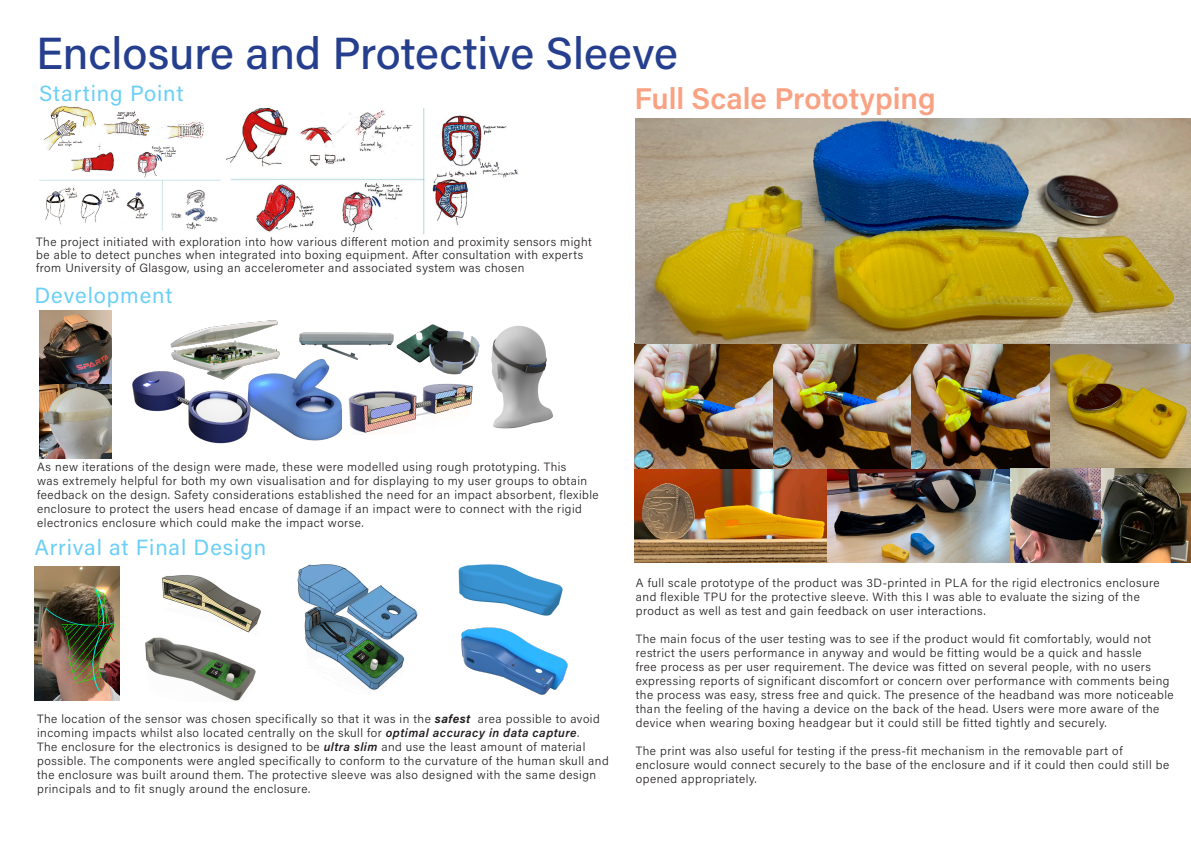
<style>
.page{position:relative;width:1191px;height:842px;background:#fff}
.page>*{position:absolute;margin:0;border:0;box-sizing:border-box;transform-origin:0 0}
.Page_Heading{font:500 45px "Acumin Pro";color:#253f8e}
.Page_Heading-2{font:600 30px "Acumin Pro";color:#f9a283}
.Page_Heading-3{font:22px "Acumin Pro";letter-spacing:.04em;color:#6bcff6}
.Summary_Body{font:300 12px/14px "Acumin Pro";letter-spacing:.04em;color:#231f20}
.s1{font-weight:700;font-style:italic}
.s2{font-weight:600;font-style:italic}
</style>
<div class="page">
<img style="left:40px;top:310px;width:71px;height:149px">
<img style="left:267px;top:363px;width:75px;height:78px">
<img style="left:299px;top:332px;width:94px;height:31px">
<img style="left:226px;top:109px;width:292px;height:126px">
<img style="left:39px;top:106px;width:182px;height:124px">
<img style="left:170px;top:320px;width:113px;height:60px">
<img style="left:34px;top:566px;width:85px;height:135px">
<img style="left:461px;top:627px;width:107px;height:68px">
<img style="left:458px;top:564px;width:105px;height:52px">
<img style="left:145px;top:637px;width:111px;height:64px">
<img style="left:162px;top:575px;width:99px;height:58px">
<div style="left:241px;top:563px;width:24px;height:22px;background:#fff"></div>
<img style="left:297px;top:564px;width:121px;height:126px">
<img style="left:634px;top:119px;width:557px;height:443px">
<img style="left:132px;top:363px;width:135px;height:81px">
<img style="left:348px;top:383px;width:125px;height:50px">
<img style="left:491px;top:326px;width:62px;height:103px">
<img style="left:393px;top:324px;width:87px;height:51px">
<p class="Page_Heading" style="left:36px;top:22px;width:643px">Enclosure and Protective Sleeve</p>
<p class="Page_Heading-3" style="left:39px;top:78px;width:146px">Starting Point</p>
<p class="Page_Heading-2" style="left:634px;top:77px;width:303px">Full Scale Prototyping</p>
<p class="Summary_Body" style="left:36px;top:235px;width:557px;line-height:13px">The project initiated with exploration into how various different motion and proximity sensors might be able to detect punches when integrated into boxing equipment. After consultation with experts from University of Glasgow, using an accelerometer and associated system was chosen</p>
<p class="Page_Heading-3" style="left:34px;top:280px;width:139px">Development</p>
<p class="Summary_Body" style="left:37px;top:459px;width:563px">As new iterations of the design were made, these were modelled using rough prototyping. This<br>was extremely helpful for both my own visualisation and for displaying to my user groups to obtain feedback on the design. Safety considerations established the need for an impact absorbent, flexible enclosure to protect the users head encase of damage if an impact were to connect with the rigid electronics enclosure which could make the impact worse.</p>
<p class="Page_Heading-3" style="left:34px;top:532px;width:233px">Arrival at Final Design</p>
<p class="Summary_Body" style="left:37px;top:712px;width:573px">The location of the sensor was chosen specifically so that it was in the <span class="s1">safest</span> area possible to avoid incoming impacts whilst also located centrally on the skull for <span class="s2">optimal accuracy in data capture</span>.<br>The enclosure for the electronics is designed to be <span class="s2">ultra slim</span> and use the least amount of material possible. The components were angled specifically to conform to the curvature of the human skull and the enclosure was built around them. The protective sleeve was also designed with the same design principals and to fit snugly around the enclosure.</p>
<p class="Summary_Body" style="left:636px;top:576px;width:525px">A full scale prototype of the product was 3D-printed in PLA for the rigid electronics enclosure and flexible TPU for the protective sleeve. With this I was able to evaluate the sizing of the product as well as test and gain feedback on user interactions.</p>
<p class="Summary_Body" style="left:636px;top:632px;width:539px">The main focus of the user testing was to see if the product would fit comfortably, would not restrict the users performance in anyway and would be fitting would be a quick and hassle<br>free process as per user requirement. The device was fitted on several people, with no users expressing reports of significant discomfort or concern over performance with comments being the process was easy, stress free and quick. The presence of the headband was more noticeable than the feeling of the having a device on the back of the head. Users were more aware of the device when wearing boxing headgear but it could still be fitted tightly and securely.</p>
<p class="Summary_Body" style="left:636px;top:744px;width:535px">The print was also useful for testing if the press-fit mechanism in the removable part of enclosure would connect securely to the base of the enclosure and if it could then could still be opened appropriately.</p>
</div>
